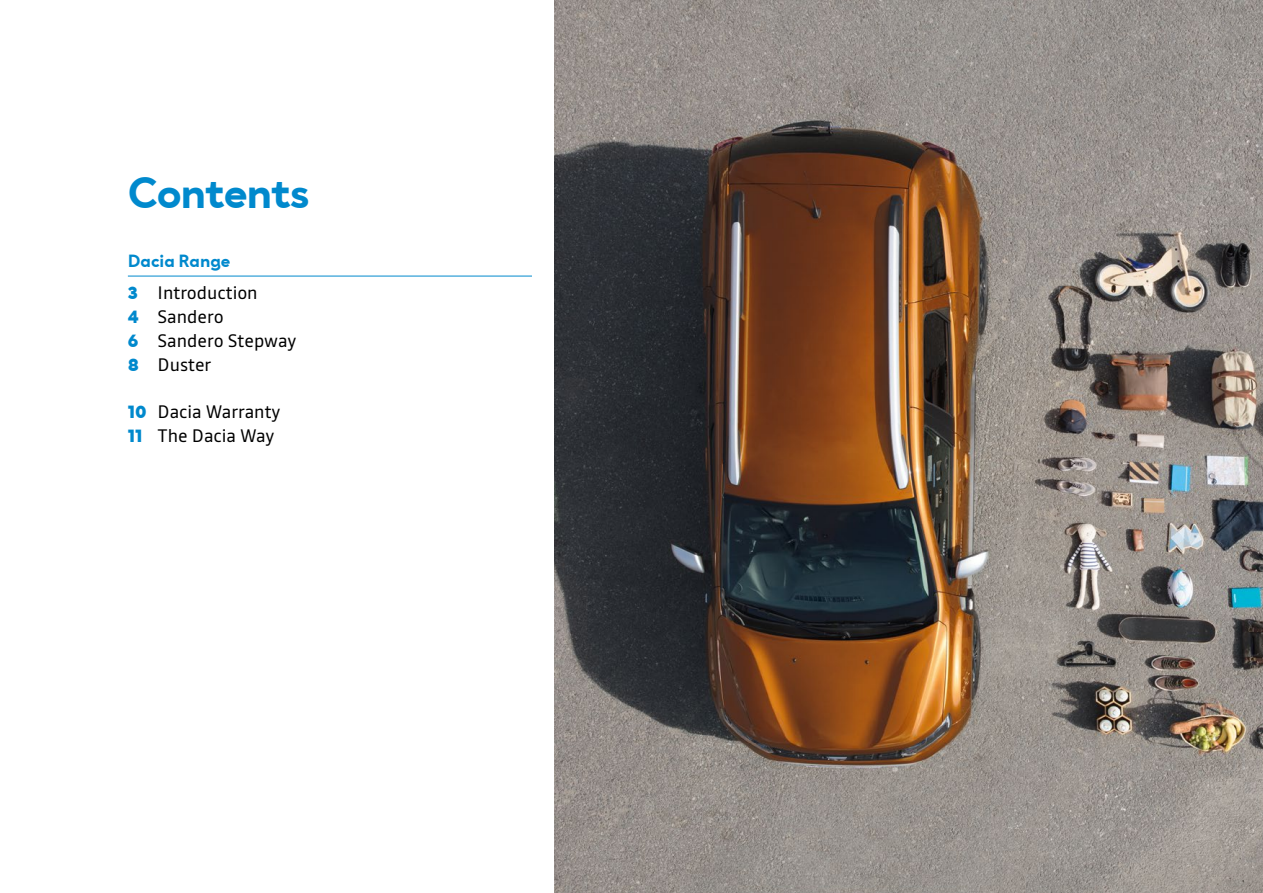
<style>
.page{position:relative;width:1263px;height:893px;background:#fff}
.page>*{position:absolute;margin:0;border:0;box-sizing:border-box;transform-origin:0 0}
.t1{font:700 45px "Dacia Spirit";letter-spacing:-.03em;color:#0089cd}
.t2{font:18px/23.7px "Read";color:#000}
.t3{font:700 18px "Dacia Spirit";color:#0089cd}
.s1{font-family:"Dacia Spirit";font-weight:900;color:#0089cd}
</style>
<div class="page">
<img style="left:555px;top:0;width:708px;height:893px">
<hr style="left:128px;top:276px;width:404px;height:1px;background:#0089cd">
<h1 class="t1" style="left:128px;top:166px;width:183px">Contents</h1>
<p class="t3" style="left:128px;top:250px;width:104px">Dacia Range</p>
<p class="t2" style="left:128px;top:281px;width:170px"><span class="s1">3</span> Introduction<br><span class="s1">4</span> Sandero<br><span class="s1">6</span> Sandero Stepway<br><span class="s1">8</span> Duster</p>
<p class="t2" style="left:128px;top:400px;width:154px"><span class="s1">10</span> Dacia Warranty<br><span class="s1">11</span> The Dacia Way</p>
</div>
